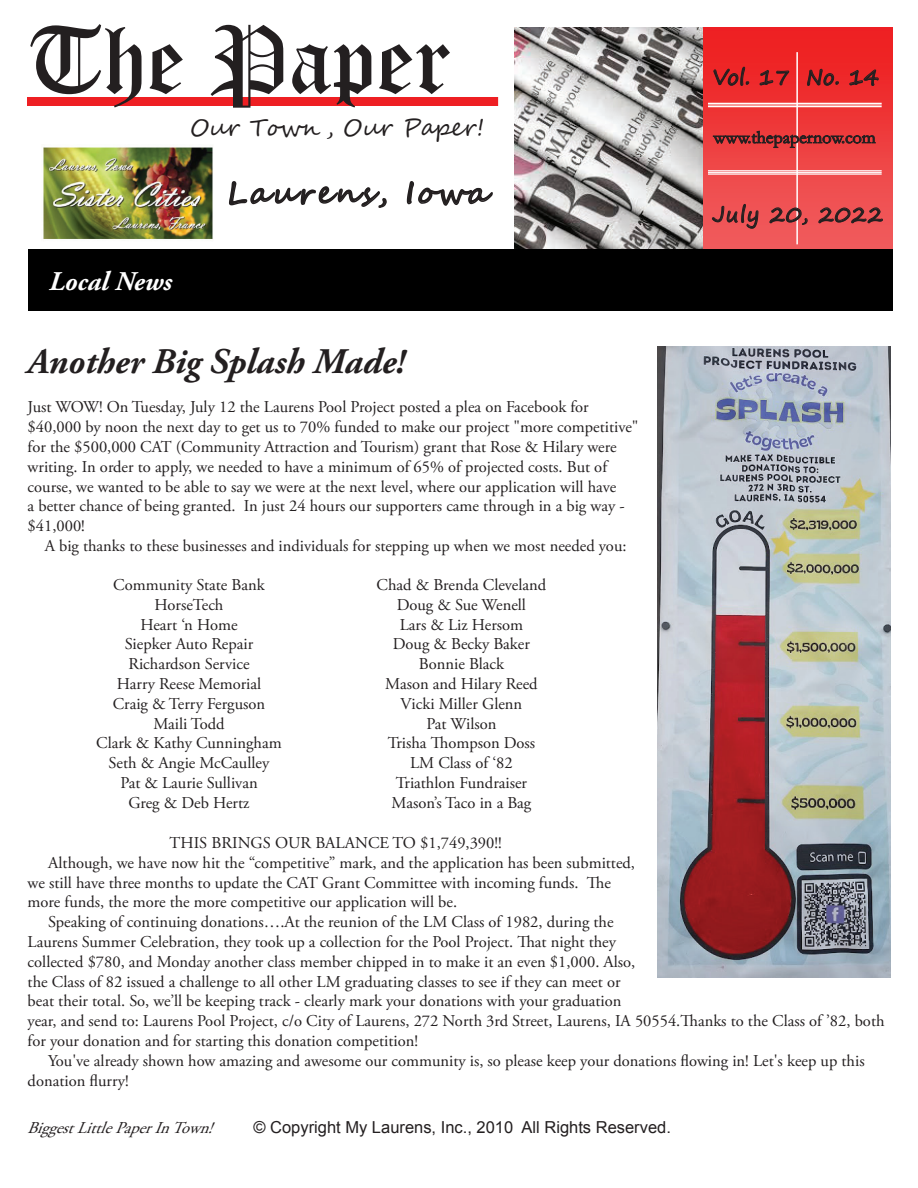
<style>
.page{position:relative;width:918px;height:1188px;background:#fff}
.page>*{position:absolute;margin:0;border:0;box-sizing:border-box;transform-origin:0 0}
.t1{font:96px "Old English Text";color:#231f20}
.t2{font:italic 700 36px "Adobe Garamond Pro";color:#231f20}
.t3{font:30px "Segoe Script";letter-spacing:.1em;color:#231f20}
.t4{font:italic 700 27px "Adobe Garamond Pro";color:#fff}
.t5{font:24px "Segoe Script";color:#231f20}
.t6{font:21px "Segoe Print";letter-spacing:.045em;color:#231f20}
.t7{font:18px "Garamond";color:#231f20}
.t8{font:16.5px/19.8px "Adobe Garamond Pro";color:#231f20;text-align:center}
.t9{font:16.5px "Arial";color:#231f20}
.t10{font:italic 16.5px "Adobe Garamond Pro";color:#231f20}
</style>
<div class="page">
<svg style="left:703px;top:28px;width:189px;height:222px;background:#ed3c3d"></svg>
<hr style="left:708px;top:103px;width:174px;height:1px;background:#fff">
<hr style="left:708px;top:105px;width:174px;height:1px;background:#fff">
<hr style="left:708px;top:106px;width:174px;height:1px;background:#fff">
<hr style="left:708px;top:170px;width:174px;height:1px;background:#fff">
<hr style="left:708px;top:172px;width:174px;height:1px;background:#fff">
<hr style="left:708px;top:173px;width:174px;height:2px;background:#fff">
<hr style="left:796px;top:52px;width:2px;height:192px;background:#fff">
<div style="left:27px;top:97px;width:471px;height:9px;background:#ee1f23"></div>
<svg style="left:229px;top:181px;width:158px;height:27px"></svg>
<svg style="left:406px;top:181px;width:87px;height:25px"></svg>
<img style="left:43px;top:147px;width:170px;height:92px">
<svg style="left:713px;top:66px;width:37px;height:20px"></svg>
<svg style="left:759px;top:70px;width:30px;height:16px"></svg>
<svg style="left:807px;top:68px;width:32px;height:25px"></svg>
<svg style="left:849px;top:69px;width:30px;height:17px"></svg>
<svg style="left:712px;top:186px;width:47px;height:43px;background:#d84c4d"></svg>
<svg style="left:769px;top:207px;width:39px;height:18px"></svg>
<svg style="left:818px;top:207px;width:65px;height:17px"></svg>
<svg style="left:713px;top:130px;width:163px;height:18px;background:#b53536"></svg>
<img style="left:514px;top:28px;width:189px;height:222px">
<div style="left:28px;top:250px;width:864px;height:61px;background:#000"></div>
<img style="left:657px;top:347px;width:234px;height:631px">
<h1 class="t1" style="left:27px;top:-2px;width:426px">The Paper</h1>
<h3 class="t5" style="left:190px;top:108px;width:296px">Our Town , Our Paper!</h3>
<h3 class="t4" style="left:49px;top:266px;width:125px">Local News</h3>
<h3 class="t3" style="left:227px;top:169px;width:262px">Laurens, Iowa</h3>
<h2 class="t2" style="left:28px;top:341px;width:379px">Another Big Splash Made!</h2>
<p class="t8" style="left:28px;top:398px;width:612px;text-align:left">Just WOW! On Tuesday, July 12 the Laurens Pool Project posted a plea on Facebook for $40,000 by noon the next day to get us to 70% funded to make our project "more competitive" for the $500,000 CAT (Community Attraction and Tourism) grant that Rose &amp; Hilary were writing. In order to apply, we needed to have a minimum of 65% of projected costs. But of course, we wanted to be able to say we were at the next level, where our application will have<br>a better chance of being granted. In just 24 hours our supporters came through in a big way - $41,000!</p>
<p class="t8" style="left:45px;top:537px;width:583px">A big thanks to these businesses and individuals for stepping up when we most needed you:</p>
<p class="t8" style="left:96px;top:575px;width:187px">Community State Bank<br>HorseTech<br>Heart ‘n Home<br>Siepker Auto Repair<br>Richardson Service<br>Harry Reese Memorial<br>Craig &amp; Terry Ferguson<br>Maili Todd<br>Clark &amp; Kathy Cunningham<br>Seth &amp; Angie McCaulley<br>Pat &amp; Laurie Sullivan<br>Greg &amp; Deb Hertz</p>
<p class="t8" style="left:377px;top:575px;width:171px">Chad &amp; Brenda Cleveland<br>Doug &amp; Sue Wenell<br>Lars &amp; Liz Hersom<br>Doug &amp; Becky Baker<br>Bonnie Black<br>Mason and Hilary Reed<br>Vicki Miller Glenn<br>Pat Wilson<br>Trisha Thompson Doss<br>LM Class of ‘82<br>Triathlon Fundraiser<br>Mason’s Taco in a Bag</p>
<p class="t6" style="left:713px;top:58px;width:168px">Vol. 17 No. 14</p>
<p class="t7" style="left:713px;top:125px;width:164px">www.thepapernow.com</p>
<p class="t6" style="left:713px;top:196px;width:172px">July 20, 2022</p>
<p class="t8" style="left:170px;top:834px;width:334px">THIS BRINGS OUR BALANCE TO $1,749,390!!</p>
<p class="t8" style="left:48px;top:853px;width:588px">Although, we have now hit the “competitive” mark, and the application has been submitted,</p>
<p class="t8" style="left:28px;top:873px;width:585px">we still have three months to update the CAT Grant Committee with incoming funds. The</p>
<p class="t8" style="left:28px;top:893px;width:431px">more funds, the more the more competitive our application will be.</p>
<p class="t8" style="left:48px;top:913px;width:567px">Speaking of continuing donations….At the reunion of the LM Class of 1982, during the</p>
<p class="t8" style="left:28px;top:933px;width:590px">Laurens Summer Celebration, they took up a collection for the Pool Project. That night they</p>
<p class="t8" style="left:28px;top:952px;width:609px">collected $780, and Monday another class member chipped in to make it an even $1,000. Also,</p>
<p class="t8" style="left:28px;top:972px;width:594px">the Class of 82 issued a challenge to all other LM graduating classes to see if they can meet or</p>
<p class="t8" style="left:28px;top:992px;width:595px">beat their total. So, we’ll be keeping track - clearly mark your donations with your graduation</p>
<p class="t8" style="left:28px;top:1012px;width:858px">year, and send to: Laurens Pool Project, c/o City of Laurens, 272 North 3rd Street, Laurens, IA 50554.Thanks to the Class of ’82, both</p>
<p class="t8" style="left:28px;top:1032px;width:392px">for your donation and for starting this donation competition!</p>
<p class="t8" style="left:48px;top:1051px;width:818px">You've already shown how amazing and awesome our community is, so please keep your donations flowing in! Let's keep up this</p>
<p class="t8" style="left:28px;top:1071px;width:103px">donation flurry!</p>
<p class="t10" style="left:27px;top:1118px;width:195px">BiggestLittlePaperInTown!</p>
<p class="t9" style="left:253px;top:1116px;width:419px">© Copyright My Laurens, Inc., 2010 All Rights Reserved.</p>
</div>
